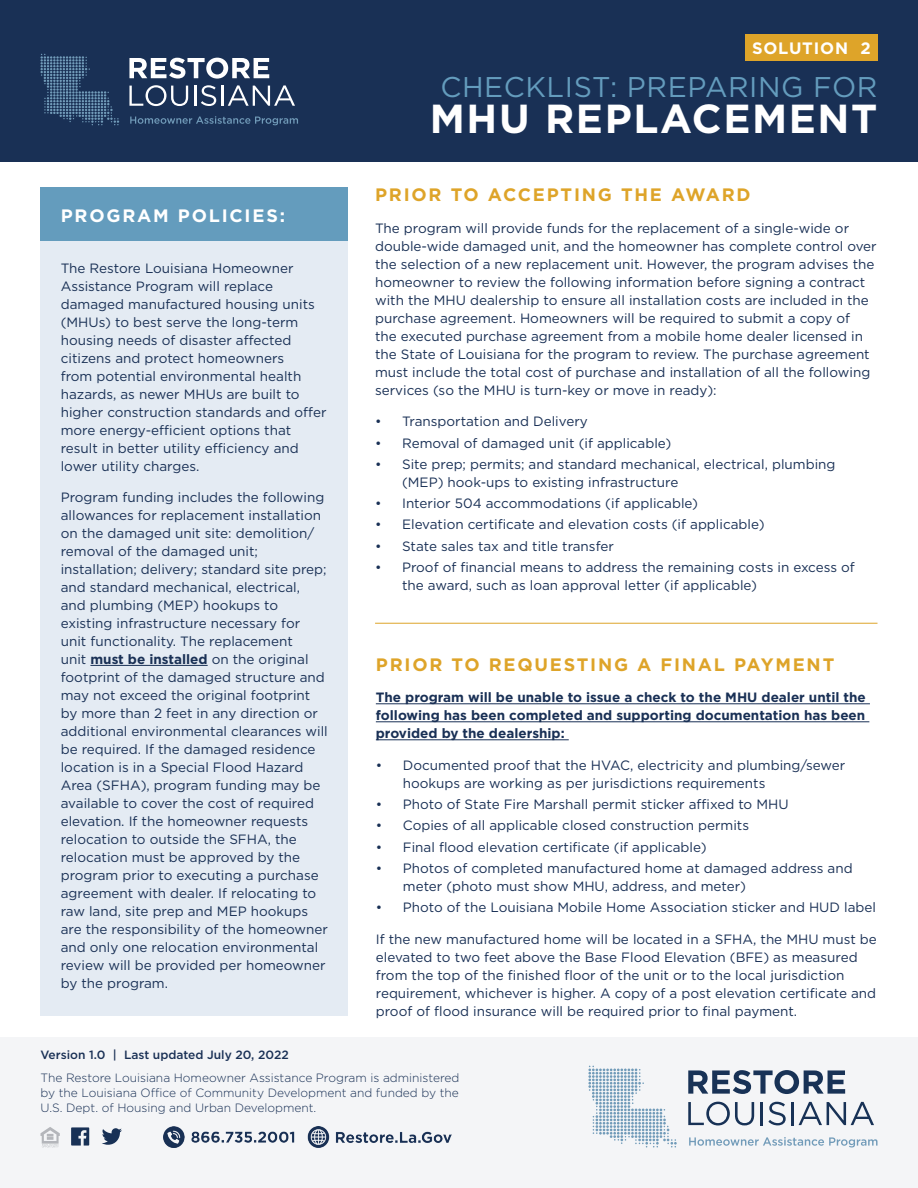
<style>
.page{position:relative;width:918px;height:1188px;background:#fff}
.page>*{position:absolute;margin:0;border:0;box-sizing:border-box;transform-origin:0 0}
.t1{font:700 40.5px "Gotham";letter-spacing:.04em;color:#fff}
.t2{font:28.5px "Gotham";letter-spacing:.02em;color:#649cbd}
.t3{font:700 18px "Gotham";letter-spacing:.1em;color:#dea429}
.t4{font:700 18px "Gotham";letter-spacing:.1em;color:#fff}
.t5{font:700 16.5px "Gotham";letter-spacing:.05em;color:#fff}
.t6{font:13.5px/18px "Gotham";color:#193055}
.t7{font:700 13.5px/18px "Gotham";color:#193055;text-align:justify}
.t8{font:300 12px/15px "Gotham";color:#193055;text-align:justify}
.t9{font:500 12px "Gotham";color:#193055}
.s1{font-weight:700}
</style>
<div class="page">
<div style="left:0;top:0;width:918px;height:162px;background:#193055"></div>
<svg style="left:129px;top:58px;width:140px;height:21px"></svg>
<svg style="left:129px;top:85px;width:59px;height:21px"></svg>
<hr style="left:194px;top:86px;width:2px;height:20px;background:#fff">
<svg style="left:201px;top:85px;width:15px;height:21px"></svg>
<hr style="left:221px;top:86px;width:3px;height:20px;background:#fff">
<svg style="left:228px;top:85px;width:67px;height:21px"></svg>
<svg style="left:130px;top:116px;width:168px;height:9px"></svg>
<svg style="left:40px;top:54px;width:79px;height:71px"></svg>
<hr style="left:375px;top:623px;width:503px;height:1px;background:#dea429">
<hr style="left:376px;top:703px;width:494px;height:1px;background:#193055">
<hr style="left:376px;top:721px;width:493px;height:1px;background:#193055">
<hr style="left:376px;top:739px;width:193px;height:1px;background:#193055">
<div style="left:40px;top:187px;width:308px;height:56px;background:#649cbd"></div>
<div style="left:40px;top:242px;width:308px;height:774px;background:#e4ebf3"></div>
<hr style="left:90px;top:665px;width:118px;height:1px;background:#193055">
<div style="left:0;top:1037px;width:918px;height:151px;background:#f4f5f7"></div>
<svg style="left:688px;top:1070px;width:157px;height:24px"></svg>
<svg style="left:688px;top:1102px;width:66px;height:23px"></svg>
<hr style="left:761px;top:1102px;width:2px;height:23px;background:#183256">
<svg style="left:768px;top:1102px;width:18px;height:23px"></svg>
<hr style="left:791px;top:1102px;width:3px;height:23px;background:#183256">
<svg style="left:799px;top:1102px;width:75px;height:23px"></svg>
<svg style="left:689px;top:1137px;width:189px;height:10px"></svg>
<svg style="left:588px;top:1066px;width:89px;height:82px"></svg>
<div style="left:745px;top:34px;width:133px;height:27px;background:#dea429"></div>
<p class="t5" style="left:752px;top:37px;width:120px">SOLUTION 2</p>
<h3 class="t4" style="left:61px;top:204px;width:226px">PROGRAM POLICIES:</h3>
<p class="t6" style="left:61px;top:258px;width:267px">The Restore Louisiana Homeowner Assistance Program will replace damaged manufactured housing units (MHUs) to best serve the long-term housing needs of disaster affected citizens and protect homeowners<br>from potential environmental health hazards, as newer MHUs are built to higher construction standards and offer more energy-efficient options that result in better utility efficiency and lower utility charges.</p>
<p class="t6" style="left:61px;top:488px;width:269px">Program funding includes the following allowances for replacement installation on the damaged unit site: demolition/ removal of the damaged unit; installation; delivery; standard site prep; and standard mechanical, electrical, and plumbing (MEP) hookups to existing infrastructure necessary for unit functionality. The replacement<br>unit <span class="s1">must be installed</span> on the original footprint of the damaged structure and may not exceed the original footprint by more than 2 feet in any direction or additional environmental clearances will be required. If the damaged residence location is in a Special Flood Hazard Area (SFHA), program funding may be available to cover the cost of required elevation. If the homeowner requests relocation to outside the SFHA, the relocation must be approved by the program prior to executing a purchase agreement with dealer. If relocating to raw land, site prep and MEP hookups are the responsibility of the homeowner and only one relocation environmental review will be provided per homeowner by the program.</p>
<p class="t9" style="left:40px;top:1047px;width:250px">Version 1.0 | Last updated July 20, 2022</p>
<h2 class="t2" style="left:440px;top:69px;width:439px">CHECKLIST: PREPARING FOR</h2>
<h1 class="t1" style="left:430px;top:92px;width:449px">MHU REPLACEMENT</h1>
<h3 class="t3" style="left:375px;top:183px;width:377px">PRIOR TO ACCEPTING THE AWARD</h3>
<p class="t6" style="left:375px;top:219px;width:503px">The program will provide funds for the replacement of a single-wide or double-wide damaged unit, and the homeowner has complete control over the selection of a new replacement unit. However, the program advises the homeowner to review the following information before signing a contract with the MHU dealership to ensure all installation costs are included in the purchase agreement. Homeowners will be required to submit a copy of<br>the executed purchase agreement from a mobile home dealer licensed in the State of Louisiana for the program to review. The purchase agreement must include the total cost of purchase and installation of all the following services (so the MHU is turn-key or move in ready):</p>
<p class="t6" style="left:375px;top:412px;width:214px">• Transportation and Delivery</p>
<p class="t6" style="left:375px;top:434px;width:298px">• Removal of damaged unit (if applicable)</p>
<p class="t6" style="left:402px;top:455px;width:435px;text-indent:-27px">• Site prep; permits; and standard mechanical, electrical, plumbing (MEP) hook-ups to existing infrastructure</p>
<p class="t6" style="left:375px;top:494px;width:324px">• Interior 504 accommodations (if applicable)</p>
<p class="t6" style="left:375px;top:515px;width:391px">• Elevation certificate and elevation costs (if applicable)</p>
<p class="t6" style="left:375px;top:537px;width:240px">• State sales tax and title transfer</p>
<p class="t6" style="left:402px;top:558px;width:454px;text-indent:-27px">• Proof of financial means to address the remaining costs in excess of the award, such as loan approval letter (if applicable)</p>
<h3 class="t3" style="left:376px;top:653px;width:460px">PRIOR TO REQUESTING A FINAL PAYMENT</h3>
<p class="t7" style="left:376px;top:689px;width:492px">The program will be unable to issue a check to the MHU dealer until the following has been completed and supporting documentation has been provided by the dealership:</p>
<p class="t6" style="left:403px;top:756px;width:444px;text-indent:-27px">• Documented proof that the HVAC, electricity and plumbing/sewer hookups are working as per jurisdictions requirements</p>
<p class="t6" style="left:376px;top:795px;width:414px">• Photo of State Fire Marshall permit sticker affixed to MHU</p>
<p class="t6" style="left:376px;top:816px;width:375px">• Copies of all applicable closed construction permits</p>
<p class="t6" style="left:376px;top:838px;width:332px">• Final flood elevation certificate (if applicable)</p>
<p class="t6" style="left:403px;top:859px;width:451px;text-indent:-27px">• Photos of completed manufactured home at damaged address and meter (photo must show MHU, address, and meter)</p>
<p class="t6" style="left:376px;top:898px;width:502px">• Photo of the Louisiana Mobile Home Association sticker and HUD label</p>
<p class="t6" style="left:376px;top:930px;width:502px">If the new manufactured home will be located in a SFHA, the MHU must be elevated to two feet above the Base Flood Elevation (BFE) as measured from the top of the finished floor of the unit or to the local jurisdiction requirement, whichever is higher. A copy of a post elevation certificate and proof of flood insurance will be required prior to final payment.</p>
<p class="t8" style="left:40px;top:1069px;width:420px">The Restore Louisiana Homeowner Assistance Program is administered by the Louisiana Office of Community Development and funded by the U.S. Dept. of Housing and Urban Development.</p>
</div>
